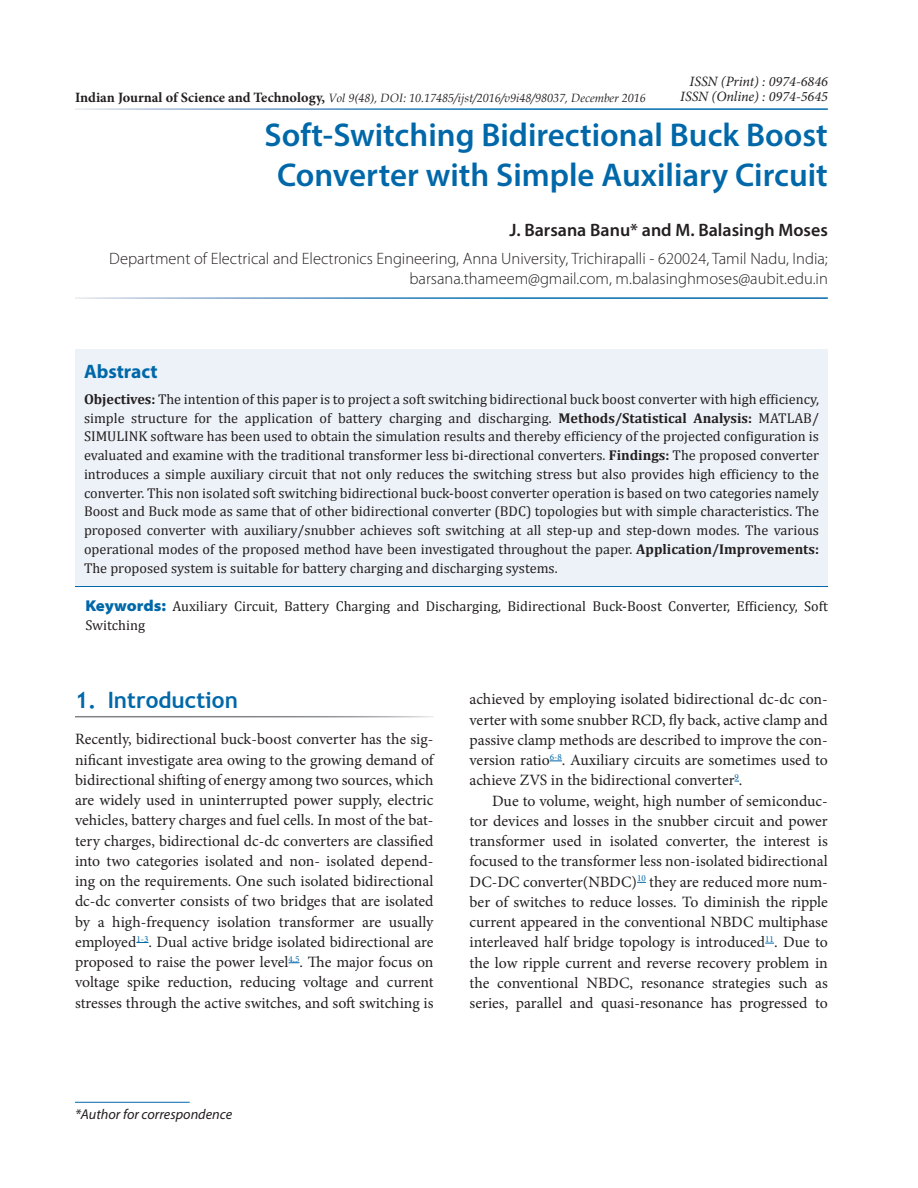
<style>
.page{position:relative;width:918px;height:1188px;background:#fff}
.page>*{position:absolute;margin:0;border:0;box-sizing:border-box;transform-origin:0 0}
.AT{font:600 33px/40.5px "Myriad Pro";color:#0068a9;text-align:center}
.t1{font:700 22.5px "Trebuchet MS";color:#0068a9}
.Abs_Head{font:700 19.5px "Myriad Pro";color:#0068a9}
.Author{font:600 18px "Myriad Pro";color:#231f20}
.Affiliation{font:300 16.5px/19.5px "Myriad Pro";color:#231f20;text-align:right}
.Text{font:15.75px/20.2px "Minion Pro";color:#231f20;text-align:justify}
.Text_Ind{font:15.75px/20.2px "Minion Pro";color:#231f20;text-align:justify}
.Abs_Text1{font:14.25px/18.8px "Cambria";color:#231f20;text-align:justify}
.Keyword{font:14.25px/18.8px "Cambria";color:#231f20}
.t2{font:italic 14.25px "Minion Pro";color:#231f20}
.Footnote1{font:italic 14.25px "Myriad Pro";color:#231f20}
.t3{font:italic 12px "Book Antiqua";color:#231f20}
.s1{font-family:"Minion Pro";font-weight:700;font-style:normal;font-size:14.25px}
.s2{font-weight:700}
.s3{font-family:"Myriad Pro";font-weight:900;font-stretch:semi-expanded;font-size:15.75px;color:#0068a9}
</style>
<div class="page">
<hr style="left:75px;top:1102px;width:115px;height:1px;background:#0068a9">
<div style="left:75px;top:350px;width:753px;height:236px;background:#edf2f8"></div>
<hr style="left:75px;top:586px;width:753px;height:1px;background:#0068a9">
<svg style="left:136px;top:942px;width:12px;height:1px"></svg>
<svg style="left:550px;top:761px;width:12px;height:1px"></svg>
<p class="t2" style="left:690px;top:72px;width:140px">ISSN (Print) : 0974-6846</p>
<p class="t2" style="left:680px;top:87px;width:149px">ISSN (Online) : 0974-5645</p>
<p class="AT" style="left:265px;top:114px;width:565px">Soft-Switching Bidirectional Buck Boost<br>Converter with Simple Auxiliary Circuit</p>
<p class="Author" style="left:510px;top:218px;width:320px">J. Barsana Banu* and M. Balasingh Moses</p>
<p class="Affiliation" style="left:109px;top:249px;width:720px">Department of Electrical and Electronics Engineering, Anna University, Trichirapalli - 620024, Tamil Nadu, India; barsana.thameem@gmail.com, m.balasinghmoses@aubit.edu.in</p>
<p class="t3" style="left:75px;top:89px;width:572px"><span class="s1">Indian Journal of Science and Technology,</span> Vol 9(48), DOI: 10.17485/ijst/2016/v9i48/98037, December 2016</p>
<p class="Abs_Head" style="left:84px;top:358px;width:75px">Abstract</p>
<p class="Abs_Text1" style="left:84px;top:390px;width:737px"><span class="s2">Objectives:</span> The intention of this paper is to project a soft switching bidirectional buck boost converter with high efficiency, simple structure for the application of battery charging and discharging. <span class="s2">Methods/Statistical Analysis:</span> MATLAB/ SIMULINK software has been used to obtain the simulation results and thereby efficiency of the projected configuration is evaluated and examine with the traditional transformer less bi-directional converters. <span class="s2">Findings:</span> The proposed converter introduces a simple auxiliary circuit that not only reduces the switching stress but also provides high efficiency to the converter. This non isolated soft switching bidirectional buck-boost converter operation is based on two categories namely Boost and Buck mode as same that of other bidirectional converter (BDC) topologies but with simple characteristics. The proposed converter with auxiliary/snubber achieves soft switching at all step-up and step-down modes. The various operational modes of the proposed method have been investigated throughout the paper. <span class="s2">Application/Improvements:<br></span>The proposed system is suitable for battery charging and discharging systems.</p>
<p class="Keyword" style="left:85px;top:597px;width:744px"><span class="s3">Keywords:</span> Auxiliary Circuit, Battery Charging and Discharging, Bidirectional Buck-Boost Converter, Efficiency, Soft<br>Switching</p>
<p class="t1" style="left:75px;top:686px;width:164px">1. Introduction</p>
<p class="Text" style="left:75px;top:729px;width:360px">Recently, bidirectional buck-boost converter has the sig&shy;nificant investigate area owing to the growing demand of bidirectional shifting of energy among two sources, which are widely used in uninterrupted power supply, electric vehicles, battery charges and fuel cells. In most of the bat&shy;tery charges, bidirectional dc-dc converters are classified into two categories isolated and non- isolated depend&shy;ing on the requirements. One such isolated bidirectional dc-dc converter consists of two bridges that are isolated by a high-frequency isolation transformer are usually employed<sup>1-3</sup>. Dual active bridge isolated bidirectional are proposed to raise the power level<sup>4,5</sup>. The major focus on voltage spike reduction, reducing voltage and current stresses through the active switches, and soft switching is</p>
<p class="Text" style="left:470px;top:689px;width:360px">achieved by employing isolated bidirectional dc-dc con&shy;verter with some snubber RCD, fly back, active clamp and passive clamp methods are described to improve the con&shy;version ratio<sup>6-8</sup>. Auxiliary circuits are sometimes used to achieve ZVS in the bidirectional converter<sup>9</sup>.</p>
<p class="Text_Ind" style="left:470px;top:791px;width:360px;text-indent:22px">Due to volume, weight, high number of semiconduc&shy;tor devices and losses in the snubber circuit and power transformer used in isolated converter, the interest is focused to the transformer less non-isolated bidirectional DC-DC converter(NBDC)<sup>10</sup> they are reduced more num&shy;ber of switches to reduce losses. To diminish the ripple current appeared in the conventional NBDC multiphase interleaved half bridge topology is introduced<sup>11</sup>. Due to the low ripple current and reverse recovery problem in the conventional NBDC, resonance strategies such as series, parallel and quasi-resonance has progressed to</p>
<p class="Footnote1" style="left:75px;top:1106px;width:159px">*Author for correspondence</p>
</div>
